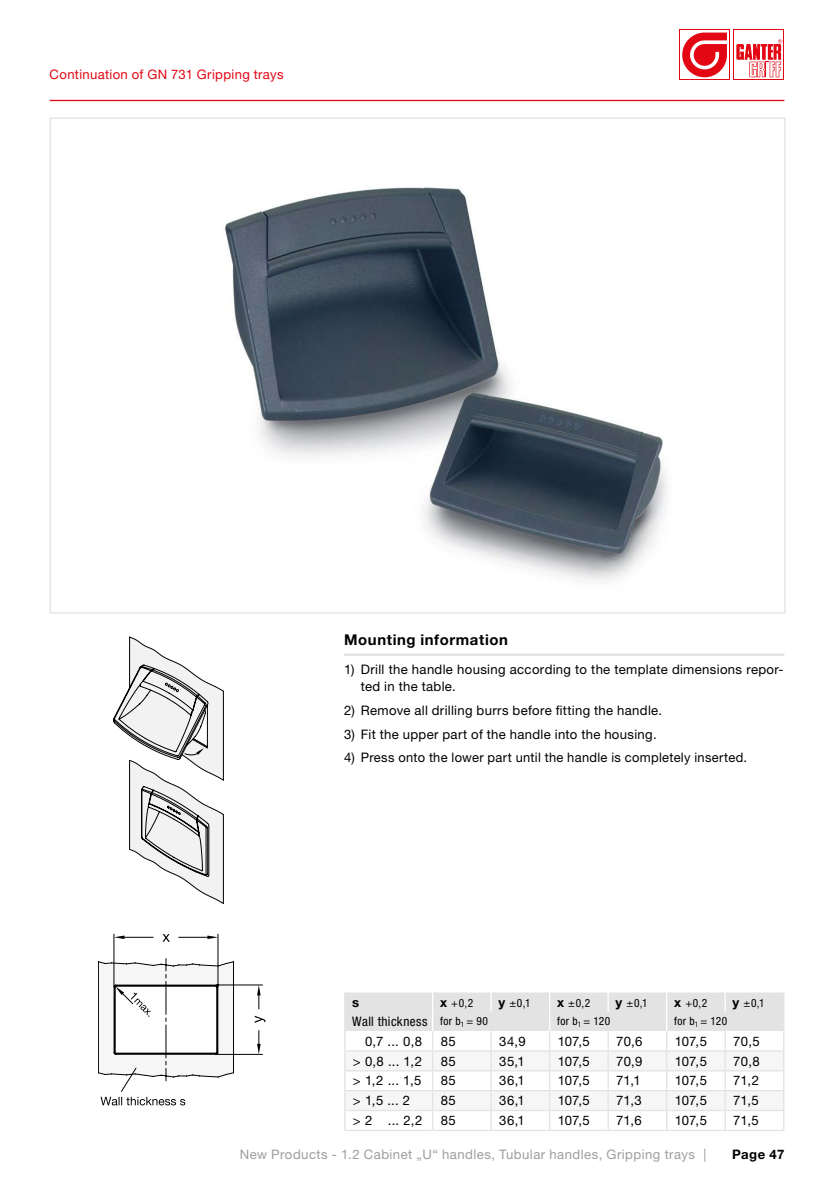
<style>
.page{position:relative;width:834px;height:1181px;background:#fff}
.page>*{position:absolute;margin:0;border:0;box-sizing:border-box;transform-origin:0 0}
.t1{font:700 14.88px "Helvetica Neue LTW1 G";letter-spacing:.04em;color:#000}
.t2{font:13.12px/17.5px "Helvetica Neue LTW1 G";letter-spacing:.025em;color:#000}
.t3{font:13.12px "Helvetica Neue LTW1 G";letter-spacing:.035em;color:#9d9d9c}
.t4{font:13.12px "Helvetica Neue LTW1 G";letter-spacing:.025em;color:#e30613}
.t5{font:condensed 13.12px "Helvetica Neue LT Pro";letter-spacing:.03em;color:#000}
.t6{font:700 13.12px "Helvetica Neue LTW1 G";letter-spacing:.035em;color:#000}
.t7{font:condensed 11.38px "Helvetica Neue LT Pro";letter-spacing:.035em;color:#000}
.s1{font-family:"Helvetica Neue LTW1 G";font-weight:700;font-stretch:normal;font-size:13.12px}
.s2{font-size:11.38px}
.s3{font-size:7.52px}
.s4{color:#fff}
</style>
<div class="page">
<hr style="left:50px;top:100px;width:734px;height:1px;background:#e30613">
<div style="left:679px;top:30px;width:50px;height:50px;background:#e30613"></div>
<svg style="left:680px;top:30px;width:49px;height:49px"></svg>
<svg style="left:682px;top:33px;width:44px;height:44px"></svg>
<div style="left:733px;top:30px;width:51px;height:50px;background:#e30613"></div>
<div style="left:734px;top:30px;width:49px;height:49px;background:#fff"></div>
<svg style="left:736px;top:39px;width:46px;height:38px"></svg>
<svg style="left:344px;top:992px;width:440px;height:137px"></svg>
<hr style="left:344px;top:1070px;width:88px;height:1px;background:#e3e3e3">
<hr style="left:432px;top:1070px;width:59px;height:1px;background:#e3e3e3">
<hr style="left:491px;top:1070px;width:58px;height:1px;background:#e3e3e3">
<hr style="left:549px;top:1070px;width:59px;height:1px;background:#e3e3e3">
<hr style="left:608px;top:1070px;width:58px;height:1px;background:#e3e3e3">
<hr style="left:666px;top:1070px;width:59px;height:1px;background:#e3e3e3">
<hr style="left:725px;top:1070px;width:59px;height:1px;background:#e3e3e3">
<hr style="left:344px;top:1090px;width:88px;height:1px;background:#e3e3e3">
<hr style="left:432px;top:1090px;width:59px;height:1px;background:#e3e3e3">
<hr style="left:491px;top:1090px;width:58px;height:1px;background:#e3e3e3">
<hr style="left:549px;top:1090px;width:59px;height:1px;background:#e3e3e3">
<hr style="left:608px;top:1090px;width:58px;height:1px;background:#e3e3e3">
<hr style="left:666px;top:1090px;width:59px;height:1px;background:#e3e3e3">
<hr style="left:725px;top:1090px;width:59px;height:1px;background:#e3e3e3">
<hr style="left:344px;top:1110px;width:88px;height:1px;background:#e3e3e3">
<hr style="left:432px;top:1110px;width:59px;height:1px;background:#e3e3e3">
<hr style="left:491px;top:1110px;width:58px;height:1px;background:#e3e3e3">
<hr style="left:549px;top:1110px;width:59px;height:1px;background:#e3e3e3">
<hr style="left:608px;top:1110px;width:58px;height:1px;background:#e3e3e3">
<hr style="left:666px;top:1110px;width:59px;height:1px;background:#e3e3e3">
<hr style="left:725px;top:1110px;width:59px;height:1px;background:#e3e3e3">
<hr style="left:344px;top:1129px;width:88px;height:2px;background:#e3e3e3">
<hr style="left:432px;top:1129px;width:59px;height:2px;background:#e3e3e3">
<hr style="left:491px;top:1129px;width:58px;height:2px;background:#e3e3e3">
<hr style="left:549px;top:1129px;width:59px;height:2px;background:#e3e3e3">
<hr style="left:608px;top:1129px;width:58px;height:2px;background:#e3e3e3">
<hr style="left:666px;top:1129px;width:59px;height:2px;background:#e3e3e3">
<hr style="left:725px;top:1129px;width:59px;height:2px;background:#e3e3e3">
<hr style="left:344px;top:653px;width:440px;height:3px;background:#e3e3e3">
<img style="left:225px;top:187px;width:442px;height:394px">
<svg style="left:113px;top:636px;width:111px;height:268px"></svg>
<svg style="left:98px;top:933px;width:167px;height:172px"></svg>
<p class="t4" style="left:50px;top:67px;width:235px">Continuation of GN 731 Gripping trays</p>
<p class="t1" style="left:344px;top:630px;width:165px">Mounting information</p>
<p class="t2" style="left:361px;top:660px;width:424px;text-indent:-17px">1) Drill the handle housing according to the template dimensions repor&shy;ted in the table.</p>
<p class="t2" style="left:344px;top:701px;width:319px">2) Remove all drilling burrs before fitting the handle.</p>
<p class="t2" style="left:344px;top:725px;width:314px">3) Fit the upper part of the handle into the housing.</p>
<p class="t2" style="left:344px;top:749px;width:404px">4) Press onto the lower part until the handle is completely inserted.</p>
<p class="t6" style="left:352px;top:994px;width:9px">s</p>
<p class="t7" style="left:440px;top:996px;width:35px"><span class="s1">x</span> +0,2</p>
<p class="t7" style="left:498px;top:996px;width:34px"><span class="s1">y</span> ±0,1</p>
<p class="t7" style="left:557px;top:996px;width:35px"><span class="s1">x</span> ±0,2</p>
<p class="t7" style="left:615px;top:996px;width:34px"><span class="s1">y</span> ±0,1</p>
<p class="t7" style="left:674px;top:996px;width:35px"><span class="s1">x</span> +0,2</p>
<p class="t7" style="left:732px;top:996px;width:34px"><span class="s1">y</span> ±0,1</p>
<p class="t5" style="left:352px;top:1014px;width:137px">Wall thickness <span class="s2">for b</span><span class="s3">1</span> <span class="s2">= 90</span></p>
<p class="t7" style="left:557px;top:1014px;width:55px">for b<sub>1</sub> = 120</p>
<p class="t7" style="left:674px;top:1014px;width:55px">for b<sub>1</sub> = 120</p>
<p class="t2" style="left:353px;top:1032px;width:71px"><span class="s4">&gt;</span> 0,7 ... 0,8</p>
<p class="t2" style="left:440px;top:1032px;width:17px">85</p>
<p class="t2" style="left:499px;top:1032px;width:28px">34,9</p>
<p class="t2" style="left:557px;top:1032px;width:34px">107,5</p>
<p class="t2" style="left:616px;top:1032px;width:28px">70,6</p>
<p class="t2" style="left:674px;top:1032px;width:34px">107,5</p>
<p class="t2" style="left:733px;top:1032px;width:28px">70,5</p>
<p class="t2" style="left:353px;top:1052px;width:71px">&gt; 0,8 ... 1,2</p>
<p class="t2" style="left:440px;top:1052px;width:17px">85</p>
<p class="t2" style="left:499px;top:1052px;width:27px">35,1</p>
<p class="t2" style="left:557px;top:1052px;width:34px">107,5</p>
<p class="t2" style="left:616px;top:1052px;width:28px">70,9</p>
<p class="t2" style="left:674px;top:1052px;width:34px">107,5</p>
<p class="t2" style="left:733px;top:1052px;width:28px">70,8</p>
<p class="t2" style="left:353px;top:1072px;width:70px">&gt; 1,2 ... 1,5</p>
<p class="t2" style="left:440px;top:1072px;width:17px">85</p>
<p class="t2" style="left:499px;top:1072px;width:27px">36,1</p>
<p class="t2" style="left:557px;top:1072px;width:34px">107,5</p>
<p class="t2" style="left:616px;top:1072px;width:26px">71,1</p>
<p class="t2" style="left:674px;top:1072px;width:34px">107,5</p>
<p class="t2" style="left:733px;top:1072px;width:27px">71,2</p>
<p class="t2" style="left:353px;top:1091px;width:59px">&gt; 1,5 ... 2</p>
<p class="t2" style="left:440px;top:1091px;width:17px">85</p>
<p class="t2" style="left:499px;top:1091px;width:27px">36,1</p>
<p class="t2" style="left:557px;top:1091px;width:34px">107,5</p>
<p class="t2" style="left:616px;top:1091px;width:27px">71,3</p>
<p class="t2" style="left:674px;top:1091px;width:34px">107,5</p>
<p class="t2" style="left:733px;top:1091px;width:27px">71,5</p>
<p class="t2" style="left:353px;top:1111px;width:71px">&gt; 2 ... 2,2</p>
<p class="t2" style="left:440px;top:1111px;width:17px">85</p>
<p class="t2" style="left:499px;top:1111px;width:27px">36,1</p>
<p class="t2" style="left:557px;top:1111px;width:34px">107,5</p>
<p class="t2" style="left:616px;top:1111px;width:27px">71,6</p>
<p class="t2" style="left:674px;top:1111px;width:34px">107,5</p>
<p class="t2" style="left:733px;top:1111px;width:27px">71,5</p>
<p class="t3" style="left:240px;top:1146px;width:468px">New Products - 1.2 Cabinet „U“ handles, Tubular handles, Gripping trays |</p>
<p class="t6" style="left:731px;top:1146px;width:54px">Page 47</p>
</div>
